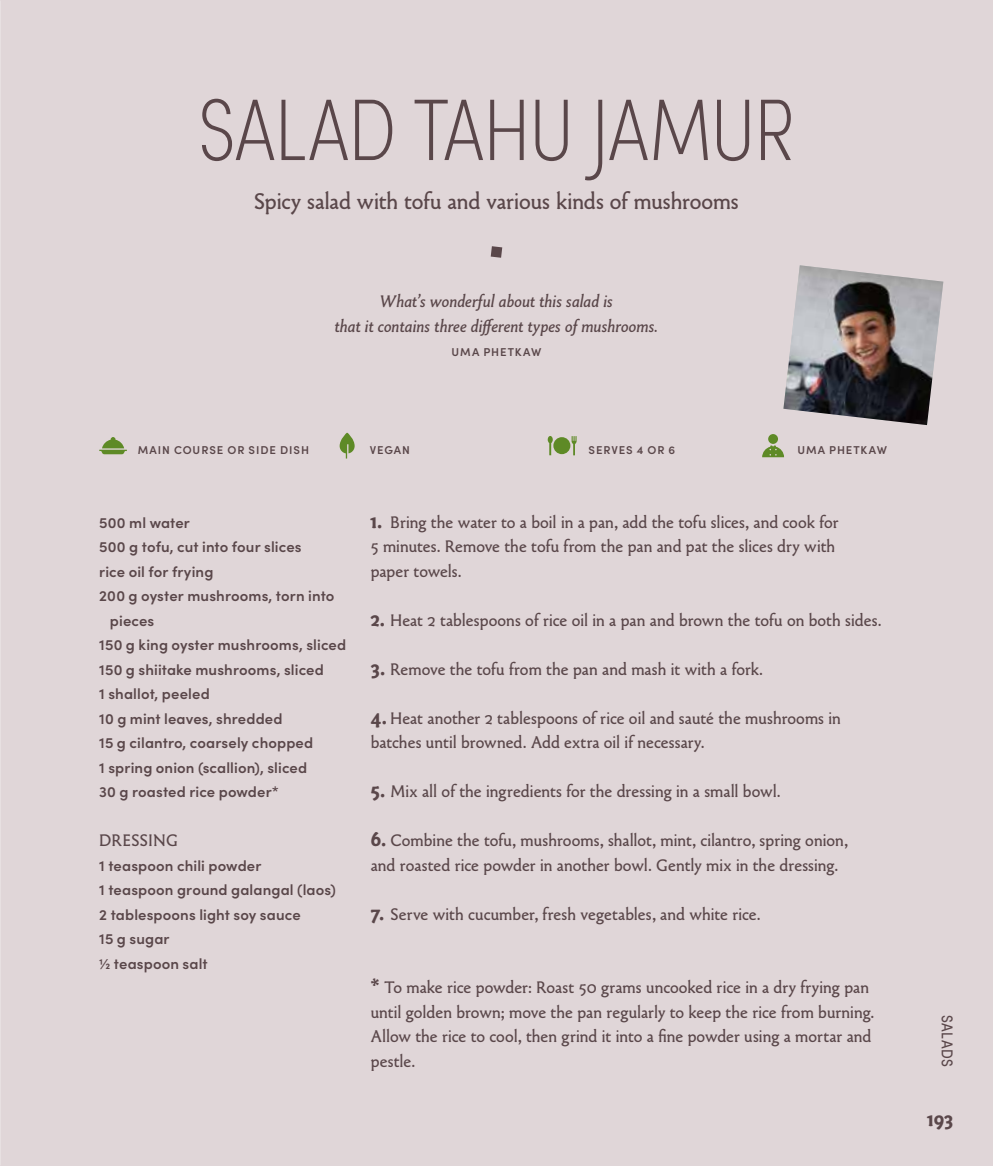
<style>
.page{position:relative;width:993px;height:1166px;background:#fff}
.page>*{position:absolute;margin:0;border:0;box-sizing:border-box;transform-origin:0 0}
.t1{font:200 87.5px "Sofia Pro Condensed";letter-spacing:-.005em;color:#5a474a}
.t2{font:23.62px "Paradigm Pro";letter-spacing:-.005em;color:#5a474a}
.t3{font:700 21px "Paradigm Pro";color:#5a474a}
.t4{font:17.5px/24.5px "Paradigm Pro";letter-spacing:.005em;color:#5a474a}
.t5{font:italic 17.5px/24.5px "Paradigm Pro";color:#5a474a;text-align:center}
.t6{font:17.5px "Paradigm Pro";letter-spacing:.03em;color:#5a474a}
.t7{font:condensed 15.75px "Sofia Pro";letter-spacing:.03em;color:#5a474a}
.t8{font:600 14.88px/24.5px "Sofia Pro";letter-spacing:.01em;color:#5a474a}
.t9{font:600 11.38px "Sofia Pro";letter-spacing:.08em;color:#5a474a}
.s1{font-weight:700;font-size:21px}
.s2{font-weight:700;font-size:19.25px}
</style>
<div class="page">
<div style="left:0;top:0;width:992px;height:1166px;background:#e0d6d8"></div>
<svg style="left:547px;top:436px;width:29px;height:19px"></svg>
<svg style="left:339px;top:433px;width:15px;height:25px"></svg>
<div style="left:768px;top:434px;width:9px;height:10px;background:#5e8a26;border-radius:50%"></div>
<svg style="left:762px;top:445px;width:21px;height:12px"></svg>
<svg style="left:99px;top:437px;width:28px;height:17px"></svg>
<svg style="left:490px;top:246px;width:12px;height:12px"></svg>
<img style="left:783px;top:265px;width:160px;height:160px">
<h1 class="t1" style="left:199px;top:67px;width:597px">SALAD TAHU JAMUR</h1>
<h2 class="t2" style="left:254px;top:187px;width:486px">Spicy salad with tofu and various kinds of mushrooms</h2>
<p class="t5" style="left:334px;top:289px;width:325px">What’s wonderful about this salad is<br>that it contains three different types of mushrooms.</p>
<p class="t9" style="left:451px;top:343px;width:91px">UMA PHETKAW</p>
<p class="t9" style="left:138px;top:441px;width:173px">MAIN COURSE OR SIDE DISH</p>
<p class="t9" style="left:369px;top:441px;width:42px">VEGAN</p>
<p class="t9" style="left:588px;top:441px;width:88px">SERVES 4 OR 6</p>
<p class="t9" style="left:797px;top:441px;width:91px">UMA PHETKAW</p>
<p class="t8" style="left:99px;top:509px;width:92px">500 ml water</p>
<p class="t8" style="left:99px;top:533px;width:204px">500 g tofu, cut into four slices</p>
<p class="t8" style="left:99px;top:558px;width:116px">rice oil for frying</p>
<p class="t8" style="left:99px;top:582px;width:236px">200 g oyster mushrooms, torn into</p>
<p class="t8" style="left:110px;top:607px;width:46px">pieces</p>
<p class="t8" style="left:99px;top:631px;width:248px">150 g king oyster mushrooms, sliced</p>
<p class="t8" style="left:99px;top:656px;width:226px">150 g shiitake mushrooms, sliced</p>
<p class="t8" style="left:99px;top:680px;width:112px">1 shallot, peeled</p>
<p class="t8" style="left:99px;top:705px;width:185px">10 g mint leaves, shredded</p>
<p class="t8" style="left:99px;top:729px;width:215px">15 g cilantro, coarsely chopped</p>
<p class="t8" style="left:99px;top:754px;width:209px">1 spring onion (scallion), sliced</p>
<p class="t8" style="left:99px;top:778px;width:181px">30 g roasted rice powder*</p>
<p class="t6" style="left:99px;top:830px;width:80px">DRESSING</p>
<p class="t8" style="left:99px;top:852px;width:238px">1 teaspoon chili powder<br>1 teaspoon ground galangal (laos)<br>2 tablespoons light soy sauce<br>15 g sugar<br>½ teaspoon salt</p>
<p class="t4" style="left:370px;top:510px;width:469px"><span class="s1">1.</span> Bring the water to a boil in a pan, add the tofu slices, and cook for<br>5 minutes. Remove the tofu from the pan and pat the slices dry with paper towels.</p>
<p class="t4" style="left:370px;top:608px;width:512px"><span class="s1">2.</span> Heat 2 tablespoons of rice oil in a pan and brown the tofu on both sides.</p>
<p class="t4" style="left:370px;top:657px;width:394px"><span class="s1">3.</span> Remove the tofu from the pan and mash it with a fork.</p>
<p class="t4" style="left:370px;top:706px;width:471px"><span class="s1">4.</span> Heat another 2 tablespoons of rice oil and sauté the mushrooms in batches until browned. Add extra oil if necessary.</p>
<p class="t4" style="left:370px;top:779px;width:411px"><span class="s1">5.</span> Mix all of the ingredients for the dressing in a small bowl.</p>
<p class="t4" style="left:370px;top:828px;width:478px"><span class="s1">6.</span> Combine the tofu, mushrooms, shallot, mint, cilantro, spring onion, and roasted rice powder in another bowl. Gently mix in the dressing.</p>
<p class="t4" style="left:370px;top:902px;width:391px"><span class="s1">7.</span> Serve with cucumber, fresh vegetables, and white rice.</p>
<p class="t4" style="left:370px;top:975px;width:505px"><span class="s2">*</span> To make rice powder: Roast 50 grams uncooked rice in a dry frying pan until golden brown; move the pan regularly to keep the rice from burning.<br>Allow the rice to cool, then grind it into a fine powder using a mortar and pestle.</p>
<p class="t7" style="left:957px;top:1014px;width:54px;rotate:90deg">SALADS</p>
<p class="t3" style="left:927px;top:1107px;width:27px">193</p>
</div>
